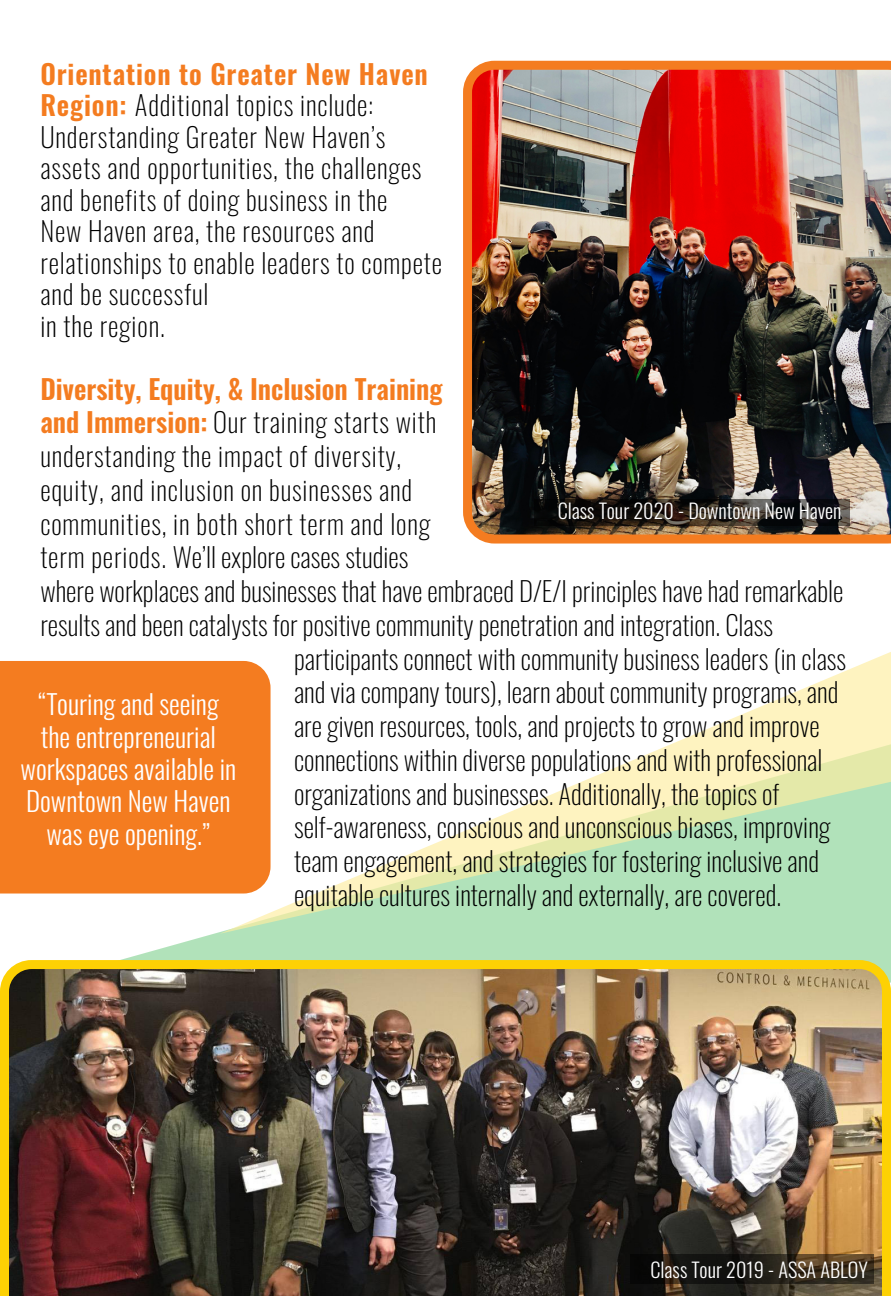
<style>
.page{position:relative;width:891px;height:1296px;background:#fff}
.page>*{position:absolute;margin:0;border:0;box-sizing:border-box;transform-origin:0 0}
.t1{font:200 27px "Oswald";color:#000}
.t2{font:200 27px/31.5px "Oswald";letter-spacing:.03em;color:#000}
.t3{font:300 27px/32.4px "Oswald";color:#fff;text-align:center}
.t4{font:600 27px "Oswald";color:#f47c20}
.t5{font:300 20.25px "Oswald";color:#fff}
.s1{font-weight:600;color:#f47c20}
</style>
<div class="page">
<svg style="left:120px;top:932px;width:771px;height:28px;fill:#b1e2ba"></svg>
<svg style="left:220px;top:652px;width:671px;height:282px"></svg>
<div style="left:0;top:661px;width:271px;height:233px;background:#f47c20"></div>
<img style="left:0;top:960px;width:891px;height:336px">
<svg style="left:630px;top:1255px;width:244px;height:29px"></svg>
<img style="left:463px;top:61px;width:428px;height:483px">
<svg style="left:534px;top:499px;width:316px;height:27px"></svg>
<p class="t2" style="left:40px;top:55px;width:403px"><span class="s1">Orientation to Greater New Haven<br>Region:</span> Additional topics include:<br>Understanding Greater New Haven’s assets and opportunities, the challenges and benefits of doing business in the<br>New Haven area, the resources and relationships to enable leaders to compete and be successful<br>in the region.</p>
<p class="t4" style="left:40px;top:375px;width:404px">Diversity, Equity, &amp; Inclusion Training</p>
<p class="t2" style="left:40px;top:403px;width:397px"><span class="s1">and Immersion:</span> Our training starts with</p>
<p class="t2" style="left:40px;top:437px;width:362px">understanding the impact of diversity,</p>
<p class="t2" style="left:40px;top:471px;width:373px">equity, and inclusion on businesses and</p>
<p class="t2" style="left:40px;top:505px;width:391px">communities, in both short term and long</p>
<p class="t1" style="left:40px;top:533px;width:369px">term periods. We’ll explore cases studies</p>
<p class="t1" style="left:40px;top:567px;width:805px">where workplaces and businesses that have embraced D/E/I principles have had remarkable</p>
<p class="t1" style="left:40px;top:601px;width:734px">results and been catalysts for positive community penetration and integration. Class</p>
<p class="t1" style="left:294px;top:635px;width:554px">participants connect with community business leaders (in class</p>
<p class="t1" style="left:294px;top:668px;width:546px">and via company tours), learn about community programs, and</p>
<p class="t1" style="left:294px;top:702px;width:527px">are given resources, tools, and projects to grow and improve</p>
<p class="t1" style="left:294px;top:736px;width:530px">connections within diverse populations and with professional</p>
<p class="t1" style="left:294px;top:770px;width:487px">organizations and businesses. Additionally, the topics of</p>
<p class="t1" style="left:294px;top:803px;width:538px">self-awareness, conscious and unconscious biases, improving</p>
<p class="t1" style="left:294px;top:837px;width:527px">team engagement, and strategies for fostering inclusive and</p>
<p class="t1" style="left:294px;top:871px;width:489px">equitable cultures internally and externally, are covered.</p>
<p class="t5" style="left:558px;top:493px;width:285px">Class Tour 2020 - Downtown New Haven</p>
<p class="t3" style="left:21px;top:685px;width:217px">“Touring and seeing the entrepreneurial workspaces available in<br>Downtown New Haven was eye opening.”</p>
<p class="t5" style="left:650px;top:1252px;width:219px">Class Tour 2019 - ASSA ABLOY</p>
</div>
